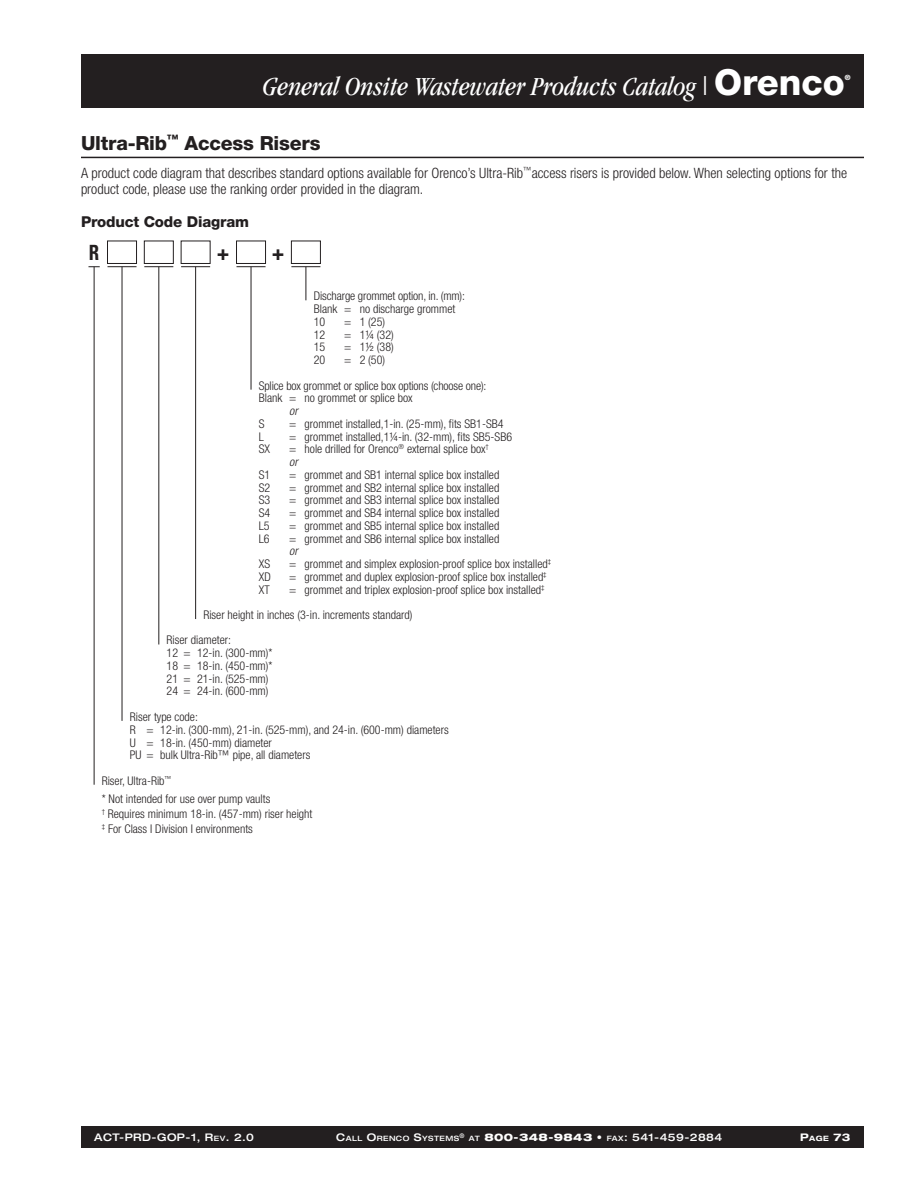
<style>
.page{position:relative;width:918px;height:1188px;background:#fff}
.page>*{position:absolute;margin:0;border:0;box-sizing:border-box;transform-origin:0 0}
.t1{font:italic condensed 27px "Garamond";color:#fff}
.t2{font:700 condensed 21px "Helvetica Neue";color:#231f20}
.t3{font:700 condensed 21px "Univers";color:#231f20;scale:.89 1}
.t4{font:800 19.5px "Helvetica Neue";letter-spacing:-.01em;color:#231f20}
.t5{font:800 15px "Helvetica Neue";letter-spacing:-.01em;color:#231f20}
.t6{font:300 condensed 14.25px/16.5px "Helvetica Neue";color:#231f20}
.t7{font:300 condensed 12px/12.8px "Helvetica Neue";color:#231f20}
.t8{font:italic 300 condensed 12px "Helvetica Neue";color:#231f20}
.t9{font:500 expanded 10.5px "Helvetica Neue";letter-spacing:.04em;color:#fff}
.t10{font:700 expanded 10.5px "Helvetica Neue";color:#fff}
.t11{font:500 expanded 7.35px "Helvetica Neue";letter-spacing:.055em;color:#fff}
.t12{font:800 7.2px "Helvetica Neue";color:#fff}
.t13{font:500 expanded 6.3px "Helvetica Neue";color:#fff}
.s1{font-family:"Helvetica Neue";font-weight:800;font-style:normal;font-stretch:normal;font-size:36px}
.s2{font-style:italic}
.s3{font-size:7.35px}
.s4{font-size:10.5px}
.s5{font-weight:800}
</style>
<div class="page">
<div style="left:81px;top:54px;width:783px;height:54px;background:#231f20"></div>
<div style="left:81px;top:1126px;width:783px;height:22px;background:#231f20"></div>
<hr style="left:81px;top:157px;width:783px;height:1px;background:#231f20">
<svg style="left:88px;top:266px;width:12px;height:1px"></svg>
<hr style="left:94px;top:267px;width:1px;height:518px;background:#231f20">
<svg style="left:181px;top:266px;width:29px;height:1px"></svg>
<div style="left:181px;top:241px;width:30px;height:23px;border:1px solid #231f20"></div>
<hr style="left:195px;top:267px;width:1px;height:352px;background:#231f20">
<svg style="left:144px;top:266px;width:29px;height:1px"></svg>
<div style="left:144px;top:241px;width:30px;height:23px;border:1px solid #231f20"></div>
<hr style="left:158px;top:267px;width:1px;height:378px;background:#231f20">
<svg style="left:108px;top:266px;width:29px;height:1px"></svg>
<div style="left:107px;top:241px;width:30px;height:23px;border:1px solid #231f20"></div>
<hr style="left:122px;top:267px;width:1px;height:454px;background:#231f20">
<svg style="left:291px;top:266px;width:29px;height:1px"></svg>
<div style="left:291px;top:241px;width:30px;height:23px;border:1px solid #231f20"></div>
<hr style="left:306px;top:267px;width:1px;height:33px;background:#231f20">
<svg style="left:237px;top:266px;width:29px;height:1px"></svg>
<div style="left:236px;top:241px;width:30px;height:23px;border:1px solid #231f20"></div>
<hr style="left:251px;top:267px;width:1px;height:123px;background:#231f20">
<h1 class="t1" style="left:263px;top:75px;width:584px">General Onsite Wastewater Products Catalog | <span class="s1">Orenco</span></h1>
<p class="t12" style="left:845px;top:75px;width:7px">®</p>
<h3 class="t4" style="left:81px;top:136px;width:241px">Ultra-Rib<sup>™</sup> Access Risers</h3>
<p class="t6" style="left:81px;top:166px;width:768px">A product code diagram that describes standard options available for Orenco’s Ultra-Rib<sup>™</sup>access risers is provided below. When selecting options for the product code, please use the ranking order provided in the diagram.</p>
<p class="t5" style="left:81px;top:216px;width:170px">Product Code Diagram</p>
<h2 class="t3" style="left:89px;top:240px;width:13px">R</h2>
<h2 class="t2" style="left:217px;top:240px;width:14px">+</h2>
<h2 class="t2" style="left:272px;top:240px;width:14px">+</h2>
<p class="t7" style="left:314px;top:291px;width:153px">Discharge grommet option, in. (mm):<br>Blank = no discharge grommet<br>10</p>
<p class="t7" style="left:344px;top:317px;width:42px">= 1 (25)</p>
<p class="t7" style="left:314px;top:329px;width:13px">12</p>
<p class="t7" style="left:344px;top:329px;width:51px">= 1¼ (32)</p>
<p class="t7" style="left:314px;top:342px;width:13px">15</p>
<p class="t7" style="left:344px;top:342px;width:51px">= 1½ (38)</p>
<p class="t7" style="left:314px;top:355px;width:13px">20</p>
<p class="t7" style="left:344px;top:355px;width:42px">= 2 (50)</p>
<p class="t7" style="left:259px;top:380px;width:229px">Splice box grommet or splice box options (choose one):<br>Blank = no grommet or splice box</p>
<p class="t8" style="left:289px;top:404px;width:10px">or</p>
<p class="t7" style="left:259px;top:419px;width:7px">S</p>
<p class="t7" style="left:289px;top:419px;width:216px">= grommet installed,1-in. (25-mm), fits SB1-SB4</p>
<p class="t7" style="left:259px;top:431px;width:7px">L</p>
<p class="t7" style="left:289px;top:431px;width:224px">= grommet installed,1¼-in. (32-mm), fits SB5-SB6</p>
<p class="t7" style="left:259px;top:444px;width:13px">SX</p>
<p class="t7" style="left:289px;top:444px;width:201px">= hole drilled for Orenco<sup>®</sup> external splice box<sup>† </sup><span class="s2">or</span></p>
<p class="t7" style="left:259px;top:470px;width:13px">S1</p>
<p class="t7" style="left:289px;top:470px;width:212px">= grommet and SB1 internal splice box installed</p>
<p class="t7" style="left:259px;top:482px;width:13px">S2</p>
<p class="t7" style="left:289px;top:482px;width:212px">= grommet and SB2 internal splice box installed</p>
<p class="t7" style="left:259px;top:495px;width:13px">S3</p>
<p class="t7" style="left:289px;top:495px;width:212px">= grommet and SB3 internal splice box installed</p>
<p class="t7" style="left:259px;top:508px;width:13px">S4</p>
<p class="t7" style="left:289px;top:508px;width:212px">= grommet and SB4 internal splice box installed</p>
<p class="t7" style="left:259px;top:521px;width:12px">L5</p>
<p class="t7" style="left:289px;top:521px;width:212px">= grommet and SB5 internal splice box installed</p>
<p class="t7" style="left:259px;top:533px;width:12px">L6</p>
<p class="t7" style="left:289px;top:533px;width:212px">= grommet and SB6 internal splice box installed</p>
<p class="t8" style="left:289px;top:544px;width:10px">or</p>
<p class="t7" style="left:259px;top:559px;width:13px">XS</p>
<p class="t7" style="left:289px;top:559px;width:263px">= grommet and simplex explosion-proof splice box installed<sup>‡</sup></p>
<p class="t7" style="left:259px;top:572px;width:13px">XD</p>
<p class="t7" style="left:289px;top:572px;width:259px">= grommet and duplex explosion-proof splice box installed<sup>‡</sup></p>
<p class="t7" style="left:259px;top:584px;width:12px">XT</p>
<p class="t7" style="left:289px;top:584px;width:257px">= grommet and triplex explosion-proof splice box installed<sup>‡</sup></p>
<p class="t7" style="left:203px;top:610px;width:211px">Riser height in inches (3-in. increments standard)</p>
<p class="t7" style="left:167px;top:635px;width:107px">Riser diameter:<br>12 = 12-in. (300-mm)*<br>18 = 18-in. (450-mm)*<br>21 = 21-in. (525-mm)<br>24 = 24-in. (600-mm)</p>
<p class="t7" style="left:130px;top:712px;width:320px">Riser type code:<br>R = 12-in. (300-mm), 21-in. (525-mm), and 24-in. (600-mm) diameters U = 18-in. (450-mm) diameter<br>PU = bulk Ultra-Rib™ pipe, all diameters</p>
<p class="t7" style="left:102px;top:773px;width:170px;line-height:18px">Riser, Ultra-Rib<sup>™<br></sup>* Not intended for use over pump vaults</p>
<p class="t7" style="left:102px;top:807px;width:212px;line-height:15px"><sup>†</sup> Requires minimum 18-in. (457-mm) riser height <sup>‡</sup> For Class I Division I environments</p>
<p class="t9" style="left:94px;top:1133px;width:161px">ACT-PRD-GOP-1, R<span class="s3">EV</span>. 2.0</p>
<p class="t11" style="left:336px;top:1136px;width:124px"><span class="s4">C</span>ALL <span class="s4">O</span>RENCO <span class="s4">S</span>YSTEMS</p>
<p class="t13" style="left:460px;top:1133px;width:7px">®</p>
<p class="t9" style="left:469px;top:1134px;width:255px"><span class="s3">AT</span> <span class="s5">800-348-9843</span> • <span class="s3">FAX</span>: 541-459-2884</p>
<p class="t10" style="left:800px;top:1134px;width:52px">P<span class="s3">AGE</span> 73</p>
</div>
